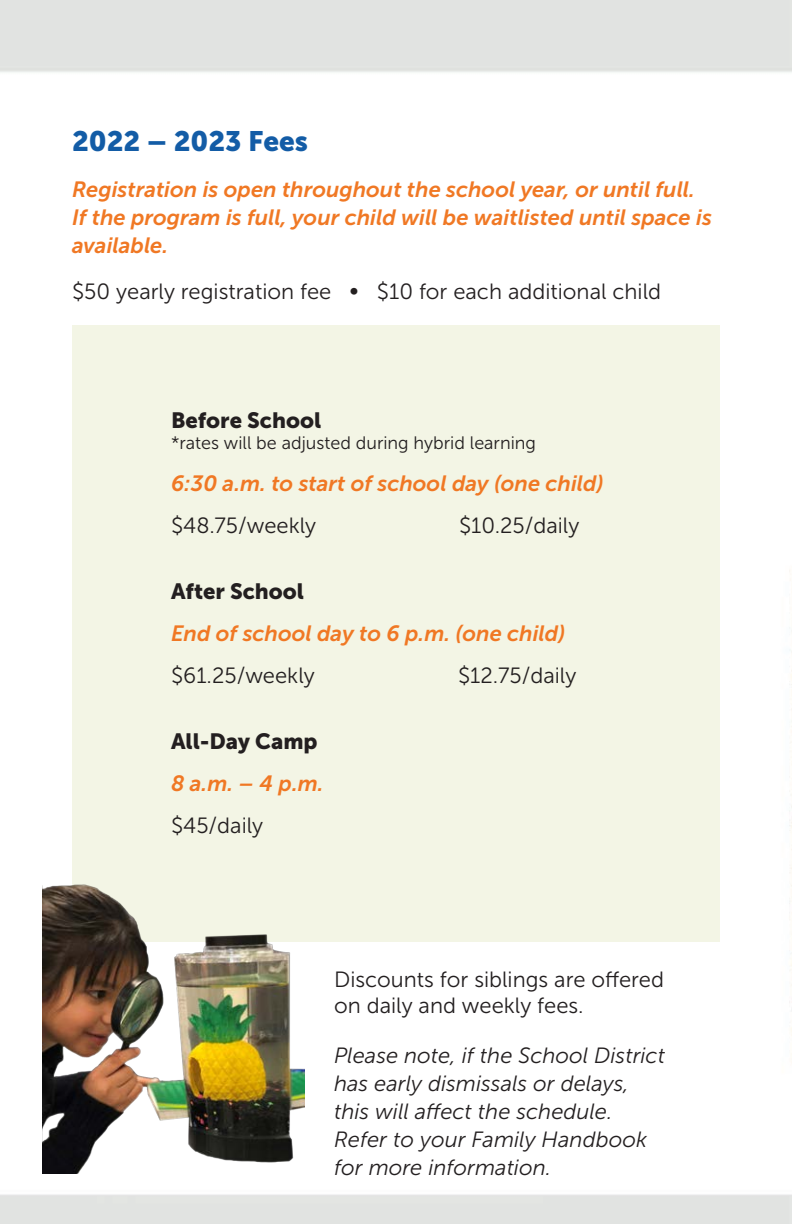
<style>
.page{position:relative;width:792px;height:1224px;background:#fff}
.page>*{position:absolute;margin:0;border:0;box-sizing:border-box;transform-origin:0 0}
.t1{font:28px "Museo Sans 900";color:#135ca6}
.t2{font:italic 22px/28px "Museo Sans 700";color:#f07824}
.t3{font:22px/26.4px "Museo Sans 300";color:#231f20}
.t4{font:italic 22px/28px "Museo Sans 300";color:#231f20}
.t5{font:22px "Museo Sans 900";color:#231f20}
.t6{font:18px "Museo Sans 300";color:#231f20}
.s1{font-family:"Museo Sans 500"}
</style>
<div class="page">
<img style="left:0;top:0;width:792px;height:1224px">
<div style="left:72px;top:325px;width:648px;height:617px;background:#f3f5e5"></div>
<img style="left:42px;top:874px;width:262px;height:300px">
<p class="t1" style="left:72px;top:125px;width:238px">2022 – 2023 Fees</p>
<p class="t2" style="left:72px;top:175px;width:641px">Registration is open throughout the school year, or until full.<br>If the program is full, your child will be waitlisted until space is available.</p>
<p class="t3" style="left:72px;top:278px;width:591px">$50 yearly registration fee <span class="s1">•</span> $10 for each additional child</p>
<p class="t5" style="left:171px;top:407px;width:152px">Before School</p>
<p class="t6" style="left:171px;top:433px;width:367px">*rates will be adjusted during hybrid learning</p>
<p class="t2" style="left:171px;top:469px;width:434px">6:30 a.m. to start of school day (one child)</p>
<p class="t3" style="left:171px;top:512px;width:147px">$48.75/weekly</p>
<p class="t3" style="left:459px;top:512px;width:122px">$10.25/daily</p>
<p class="t5" style="left:171px;top:579px;width:134px">After School</p>
<p class="t2" style="left:171px;top:619px;width:396px">End of school day to 6 p.m. (one child)</p>
<p class="t3" style="left:171px;top:662px;width:145px">$61.25/weekly</p>
<p class="t3" style="left:458px;top:662px;width:120px">$12.75/daily</p>
<p class="t5" style="left:171px;top:729px;width:148px">All-Day Camp</p>
<p class="t2" style="left:171px;top:769px;width:154px">8 a.m. – 4 p.m.</p>
<p class="t3" style="left:171px;top:812px;width:94px">$45/daily</p>
<p class="t3" style="left:334px;top:966px;width:331px">Discounts for siblings are offered on daily and weekly fees.</p>
<p class="t4" style="left:334px;top:1042px;width:332px">Please note, if the School District has early dismissals or delays, this will affect the schedule.<br>Refer to your Family Handbook for more information.</p>
</div>
